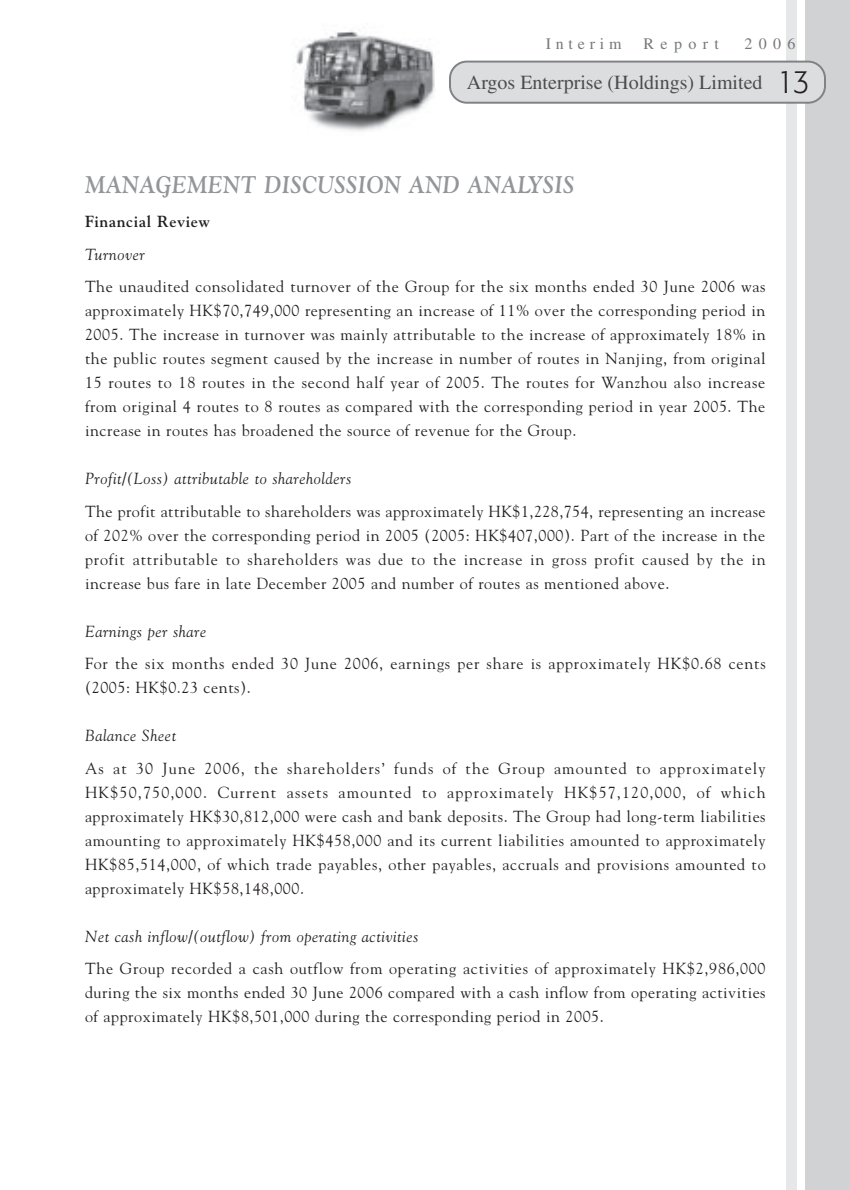
<style>
.page{position:relative;width:850px;height:1190px;background:#fff}
.page>*{position:absolute;margin:0;border:0;box-sizing:border-box;transform-origin:0 0}
.t1{font:italic 700 24px "Goudy";letter-spacing:.03em;color:#939598;scale:.9 1}
.t2{font:20px "Times";color:#4b4c4d}
.t3{font:16px/24px "Goudy";letter-spacing:.035em;color:#231f20;text-align:justify}
.t4{font:italic 16px "Goudy";letter-spacing:.035em;color:#231f20}
.t5{font:700 16px "Goudy";letter-spacing:.04em;color:#231f20}
.t6{font:16px "Times";letter-spacing:.4em;color:#76787b}
.t7{font:16px "Times";letter-spacing:.3em;color:#76787b}
.s1{font-family:"Formata";font-weight:300;font-size:32px;color:#231f20}
</style>
<div class="page">
<div style="left:786px;top:0;width:10px;height:1190px;background:#e6e7e9"></div>
<div style="left:805px;top:0;width:45px;height:1190px;background:#d1d2d4"></div>
<img style="left:296px;top:30px;width:139px;height:101px">
<svg style="left:449px;top:60px;width:377px;height:45px;background:#d4d5d7"></svg>
<p class="t7" style="left:546px;top:38px;width:77px">Interim</p>
<p class="t6" style="left:644px;top:38px;width:77px">Report</p>
<p class="t6" style="left:744px;top:38px;width:53px">2006</p>
<p class="t2" style="left:467px;top:76px;width:345px">Argos Enterprise (Holdings) Limited <span class="s1">13</span></p>
<h1 class="t1" style="left:85px;top:176px;width:545px">MANAGEMENT DISCUSSION AND ANALYSIS</h1>
<p class="t5" style="left:85px;top:216px;width:127px">Financial Review</p>
<p class="t4" style="left:85px;top:248px;width:61px">Turnover</p>
<p class="t3" style="left:85px;top:276px;width:682px">The unaudited consolidated turnover of the Group for the six months ended 30 June 2006 was approximately HK$70,749,000 representing an increase of 11% over the corresponding period in 2005. The increase in turnover was mainly attributable to the increase of approximately 18% in the public routes segment caused by the increase in number of routes in Nanjing, from original 15 routes to 18 routes in the second half year of 2005. The routes for Wanzhou also increase from original 4 routes to 8 routes as compared with the corresponding period in year 2005. The increase in routes has broadened the source of revenue for the Group.</p>
<p class="t4" style="left:85px;top:473px;width:268px">Profit/(Loss) attributable to shareholders</p>
<p class="t3" style="left:85px;top:500px;width:682px">The profit attributable to shareholders was approximately HK$1,228,754, representing an increase of 202% over the corresponding period in 2005 (2005: HK$407,000). Part of the increase in the profit attributable to shareholders was due to the increase in gross profit caused by the in increase bus fare in late December 2005 and number of routes as mentioned above.</p>
<p class="t4" style="left:85px;top:625px;width:123px">Earnings per share</p>
<p class="t3" style="left:85px;top:653px;width:682px">For the six months ended 30 June 2006, earnings per share is approximately HK$0.68 cents (2005: HK$0.23 cents).</p>
<p class="t4" style="left:85px;top:730px;width:93px">Balance Sheet</p>
<p class="t3" style="left:85px;top:757px;width:682px">As at 30 June 2006, the shareholders’ funds of the Group amounted to approximately HK$50,750,000. Current assets amounted to approximately HK$57,120,000, of which approximately HK$30,812,000 were cash and bank deposits. The Group had long-term liabilities amounting to approximately HK$458,000 and its current liabilities amounted to approximately HK$85,514,000, of which trade payables, other payables, accruals and provisions amounted to approximately HK$58,148,000.</p>
<p class="t4" style="left:85px;top:930px;width:335px">Net cash inflow/(outflow) from operating activities</p>
<p class="t3" style="left:85px;top:958px;width:682px">The Group recorded a cash outflow from operating activities of approximately HK$2,986,000 during the six months ended 30 June 2006 compared with a cash inflow from operating activities of approximately HK$8,501,000 during the corresponding period in 2005.</p>
</div>
